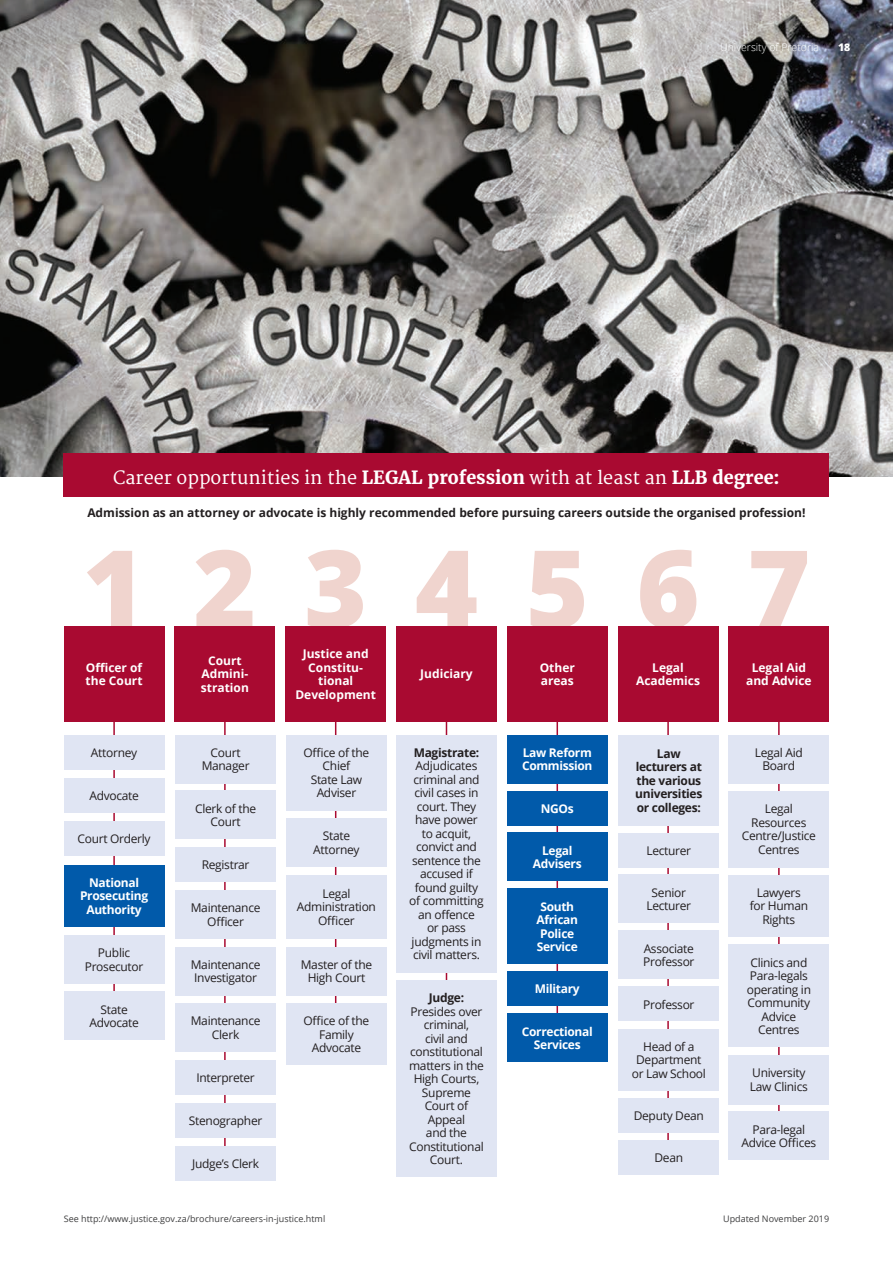
<style>
.page{position:relative;width:893px;height:1263px;background:#fff}
.page>*{position:absolute;margin:0;border:0;box-sizing:border-box;transform-origin:0 0}
.t1{font:800 108px "Open Sans";color:#f0d4ce}
.t2{font:18px "Merriweather";color:#fff}
.t3{font:12px/13.5px "Open Sans";letter-spacing:-.025em;color:#231f20;text-align:center}
.t4{font:700 12px/13.5px "Open Sans";letter-spacing:-.025em;color:#fff}
.t5{font:700 12px "Open Sans";color:#231f20}
.t6{font:700 12px/13.5px "Open Sans";color:#fff}
.t7{font:700 12px/13.5px "Open Sans";letter-spacing:-.025em;color:#231f20;text-align:center}
.t8{font:300 10.5px "Open Sans";color:#fff}
.t9{font:800 10.5px "Open Sans";color:#fff}
.t10{font:9px "Open Sans";color:#3e3e3f}
.s1{font-weight:700}
</style>
<div class="page">
<img style="left:0;top:0;width:893px;height:476px">
<hr style="left:113px;top:713px;width:2px;height:292px;background:#a90a31">
<hr style="left:224px;top:713px;width:2px;height:443px;background:#a90a31">
<hr style="left:335px;top:713px;width:1px;height:321px;background:#a90a31">
<hr style="left:446px;top:713px;width:1px;height:308px;background:#a90a31">
<hr style="left:556px;top:713px;width:2px;height:308px;background:#a90a31">
<hr style="left:667px;top:713px;width:2px;height:438px;background:#a90a31">
<hr style="left:778px;top:713px;width:2px;height:402px;background:#a90a31">
<div style="left:64px;top:454px;width:765px;height:43px;background:#a90a31"></div>
<div style="left:64px;top:626px;width:100px;height:95px;background:#a90a31"></div>
<div style="left:64px;top:735px;width:100px;height:35px;background:#e0e5f3"></div>
<div style="left:175px;top:735px;width:101px;height:48px;background:#e0e5f3"></div>
<div style="left:286px;top:735px;width:101px;height:75px;background:#e0e5f3"></div>
<div style="left:729px;top:735px;width:100px;height:48px;background:#e0e5f3"></div>
<div style="left:729px;top:791px;width:100px;height:76px;background:#e0e5f3"></div>
<div style="left:729px;top:875px;width:100px;height:61px;background:#e0e5f3"></div>
<div style="left:729px;top:945px;width:100px;height:102px;background:#e0e5f3"></div>
<div style="left:729px;top:1055px;width:100px;height:49px;background:#e0e5f3"></div>
<div style="left:729px;top:1112px;width:100px;height:48px;background:#e0e5f3"></div>
<div style="left:618px;top:735px;width:101px;height:90px;background:#e0e5f3"></div>
<div style="left:618px;top:833px;width:101px;height:34px;background:#e0e5f3"></div>
<div style="left:618px;top:875px;width:101px;height:48px;background:#e0e5f3"></div>
<div style="left:618px;top:931px;width:101px;height:48px;background:#e0e5f3"></div>
<div style="left:618px;top:986px;width:101px;height:35px;background:#e0e5f3"></div>
<div style="left:618px;top:1098px;width:101px;height:35px;background:#e0e5f3"></div>
<div style="left:618px;top:1140px;width:101px;height:35px;background:#e0e5f3"></div>
<div style="left:618px;top:1029px;width:101px;height:61px;background:#e0e5f3"></div>
<div style="left:396px;top:735px;width:101px;height:237px;background:#e0e5f3"></div>
<div style="left:396px;top:980px;width:101px;height:197px;background:#e0e5f3"></div>
<div style="left:64px;top:778px;width:100px;height:35px;background:#e0e5f3"></div>
<div style="left:175px;top:791px;width:101px;height:48px;background:#e0e5f3"></div>
<div style="left:286px;top:818px;width:101px;height:48px;background:#e0e5f3"></div>
<div style="left:286px;top:875px;width:101px;height:64px;background:#e0e5f3"></div>
<div style="left:286px;top:947px;width:101px;height:48px;background:#e0e5f3"></div>
<div style="left:286px;top:1003px;width:101px;height:62px;background:#e0e5f3"></div>
<div style="left:64px;top:821px;width:100px;height:35px;background:#e0e5f3"></div>
<div style="left:175px;top:847px;width:101px;height:35px;background:#e0e5f3"></div>
<div style="left:175px;top:1060px;width:101px;height:34px;background:#e0e5f3"></div>
<div style="left:175px;top:1103px;width:101px;height:34px;background:#e0e5f3"></div>
<div style="left:175px;top:1146px;width:101px;height:34px;background:#e0e5f3"></div>
<div style="left:175px;top:890px;width:101px;height:49px;background:#e0e5f3"></div>
<div style="left:175px;top:947px;width:101px;height:48px;background:#e0e5f3"></div>
<div style="left:175px;top:1003px;width:101px;height:48px;background:#e0e5f3"></div>
<div style="left:64px;top:935px;width:100px;height:48px;background:#e0e5f3"></div>
<div style="left:64px;top:992px;width:100px;height:48px;background:#e0e5f3"></div>
<div style="left:64px;top:865px;width:100px;height:61px;background:#015aaa"></div>
<div style="left:507px;top:735px;width:101px;height:48px;background:#015aaa"></div>
<div style="left:507px;top:791px;width:101px;height:34px;background:#015aaa"></div>
<div style="left:507px;top:833px;width:101px;height:48px;background:#015aaa"></div>
<div style="left:507px;top:889px;width:101px;height:75px;background:#015aaa"></div>
<div style="left:507px;top:971px;width:101px;height:35px;background:#015aaa"></div>
<div style="left:507px;top:1013px;width:101px;height:49px;background:#015aaa"></div>
<div style="left:175px;top:626px;width:100px;height:95px;background:#a90a31"></div>
<div style="left:285px;top:626px;width:101px;height:95px;background:#a90a31"></div>
<div style="left:396px;top:626px;width:101px;height:95px;background:#a90a31"></div>
<div style="left:507px;top:626px;width:101px;height:95px;background:#a90a31"></div>
<div style="left:618px;top:626px;width:100px;height:95px;background:#a90a31"></div>
<div style="left:729px;top:626px;width:100px;height:95px;background:#a90a31"></div>
<p class="t8" style="left:720px;top:40px;width:100px">University of Pretoria</p>
<p class="t9" style="left:838px;top:39px;width:14px">18</p>
<p class="t2" style="left:113px;top:467px;width:668px">Career opportunities in the <span class="s1">LEGAL profession</span> with at least an <span class="s1">LLB degree:</span></p>
<p class="t5" style="left:87px;top:504px;width:720px">Admission as an attorney or advocate is highly recommended before pursuing careers outside the organised profession!</p>
<p class="t1" style="left:82px;top:506px;width:730px">1 2 3 4 5 6 7</p>
<p class="t4" style="left:86px;top:660px;width:58px">Officer of</p>
<p class="t6" style="left:86px;top:674px;width:58px">the Court</p>
<p class="t4" style="left:208px;top:653px;width:35px">Court</p>
<p class="t6" style="left:201px;top:667px;width:50px">Admini&shy;stration</p>
<p class="t6" style="left:303px;top:647px;width:67px;text-align:center">Justice and<br>Constitu&shy;tional</p>
<p class="t6" style="left:295px;top:687px;width:82px">Development</p>
<p class="t3" style="left:91px;top:745px;width:48px">Attorney</p>
<p class="t3" style="left:202px;top:745px;width:49px">Court<br>Manager</p>
<p class="t3" style="left:303px;top:745px;width:67px">Office of the<br>Chief</p>
<p class="t3" style="left:311px;top:772px;width:53px">State Law<br>Adviser</p>
<p class="t3" style="left:89px;top:789px;width:51px">Advocate</p>
<p class="t3" style="left:78px;top:832px;width:75px">Court Orderly</p>
<p class="t4" style="left:89px;top:875px;width:51px">National</p>
<p class="t4" style="left:80px;top:889px;width:70px">Prosecuting</p>
<p class="t4" style="left:86px;top:902px;width:57px">Authority</p>
<p class="t3" style="left:85px;top:946px;width:60px">Public<br>Prosecutor</p>
<p class="t3" style="left:89px;top:1002px;width:51px">State<br>Advocate</p>
<p class="t3" style="left:195px;top:801px;width:63px">Clerk of the<br>Court</p>
<p class="t3" style="left:202px;top:858px;width:49px">Registrar</p>
<p class="t3" style="left:191px;top:901px;width:71px">Maintenance<br>Officer</p>
<p class="t3" style="left:191px;top:957px;width:71px">Maintenance</p>
<p class="t3" style="left:194px;top:971px;width:64px">Investigator</p>
<p class="t3" style="left:191px;top:1014px;width:71px">Maintenance<br>Clerk</p>
<p class="t3" style="left:196px;top:1070px;width:60px">Interpreter</p>
<p class="t3" style="left:189px;top:1113px;width:75px">Stenographer</p>
<p class="t3" style="left:192px;top:1156px;width:69px">Judge’s Clerk</p>
<p class="t3" style="left:313px;top:829px;width:48px">State<br>Attorney</p>
<p class="t3" style="left:297px;top:886px;width:81px">Legal<br>Administration<br>Officer</p>
<p class="t3" style="left:301px;top:957px;width:73px">Master of the</p>
<p class="t3" style="left:308px;top:971px;width:59px">High Court</p>
<p class="t3" style="left:303px;top:1014px;width:67px">Office of the</p>
<p class="t3" style="left:312px;top:1027px;width:51px">Family<br>Advocate</p>
<p class="t10" style="left:64px;top:1213px;width:263px">See http://www.justice.gov.za/brochure/careers-in-justice.html</p>
<p class="t6" style="left:420px;top:667px;width:54px">Judiciary</p>
<p class="t7" style="left:414px;top:745px;width:67px">Magistrate:</p>
<p class="t3" style="left:409px;top:759px;width:76px">Adjudicates criminal and civil cases in court. They have power to acquit, convict and sentence the accused if found guilty of committing an offence<br>or pass judgments in civil matters.</p>
<p class="t5" style="left:429px;top:989px;width:37px">Judge:</p>
<p class="t3" style="left:409px;top:1004px;width:76px">Presides over criminal,<br>civil and constitutional matters in the<br>High Courts,<br>Supreme<br>Court of<br>Appeal<br>and the<br>Constitutional<br>Court.</p>
<p class="t4" style="left:540px;top:660px;width:37px">Other</p>
<p class="t4" style="left:541px;top:674px;width:34px">areas</p>
<p class="t4" style="left:522px;top:745px;width:72px">Law Reform<br>Commission</p>
<p class="t4" style="left:541px;top:801px;width:35px">NGOs</p>
<p class="t4" style="left:533px;top:843px;width:50px;text-align:center">Legal<br>Advisers</p>
<p class="t4" style="left:536px;top:899px;width:43px;text-align:center">South<br>African</p>
<p class="t4" style="left:537px;top:926px;width:43px">Police<br>Service</p>
<p class="t4" style="left:535px;top:982px;width:46px">Military</p>
<p class="t4" style="left:522px;top:1024px;width:73px">Correctional</p>
<p class="t4" style="left:534px;top:1037px;width:48px">Services</p>
<p class="t4" style="left:652px;top:660px;width:33px">Legal</p>
<p class="t6" style="left:636px;top:674px;width:65px">Academics</p>
<p class="t6" style="left:752px;top:660px;width:56px">Legal Aid</p>
<p class="t6" style="left:746px;top:674px;width:67px">and Advice</p>
<p class="t7" style="left:635px;top:746px;width:69px">Law lecturers at the various universities</p>
<p class="t7" style="left:637px;top:800px;width:65px">or colleges:</p>
<p class="t3" style="left:646px;top:843px;width:46px">Lecturer</p>
<p class="t3" style="left:646px;top:885px;width:46px">Senior<br>Lecturer</p>
<p class="t3" style="left:643px;top:941px;width:53px;text-align:left">Associate<br>Professor</p>
<p class="t3" style="left:643px;top:997px;width:53px">Professor</p>
<p class="t3" style="left:632px;top:1039px;width:76px">Head of a<br>Department or Law School</p>
<p class="t3" style="left:634px;top:1108px;width:72px">Deputy Dean</p>
<p class="t3" style="left:654px;top:1151px;width:30px">Dean</p>
<p class="t3" style="left:755px;top:745px;width:49px">Legal Aid<br>Board</p>
<p class="t3" style="left:742px;top:802px;width:76px">Legal<br>Resources<br>Centre/Justice<br>Centres</p>
<p class="t3" style="left:750px;top:885px;width:60px">Lawyers for Human<br>Rights</p>
<p class="t3" style="left:750px;top:955px;width:58px">Clinics and</p>
<p class="t3" style="left:747px;top:969px;width:66px;text-align:left">Para-legals operating in<br>Community</p>
<p class="t3" style="left:758px;top:1009px;width:43px;text-align:left">Advice<br>Centres</p>
<p class="t3" style="left:750px;top:1066px;width:59px;text-align:left">University<br>Law Clinics</p>
<p class="t3" style="left:752px;top:1122px;width:54px">Para-legal</p>
<p class="t3" style="left:741px;top:1136px;width:76px">Advice Offices</p>
<p class="t10" style="left:723px;top:1213px;width:107px">Updated November 2019</p>
</div>
